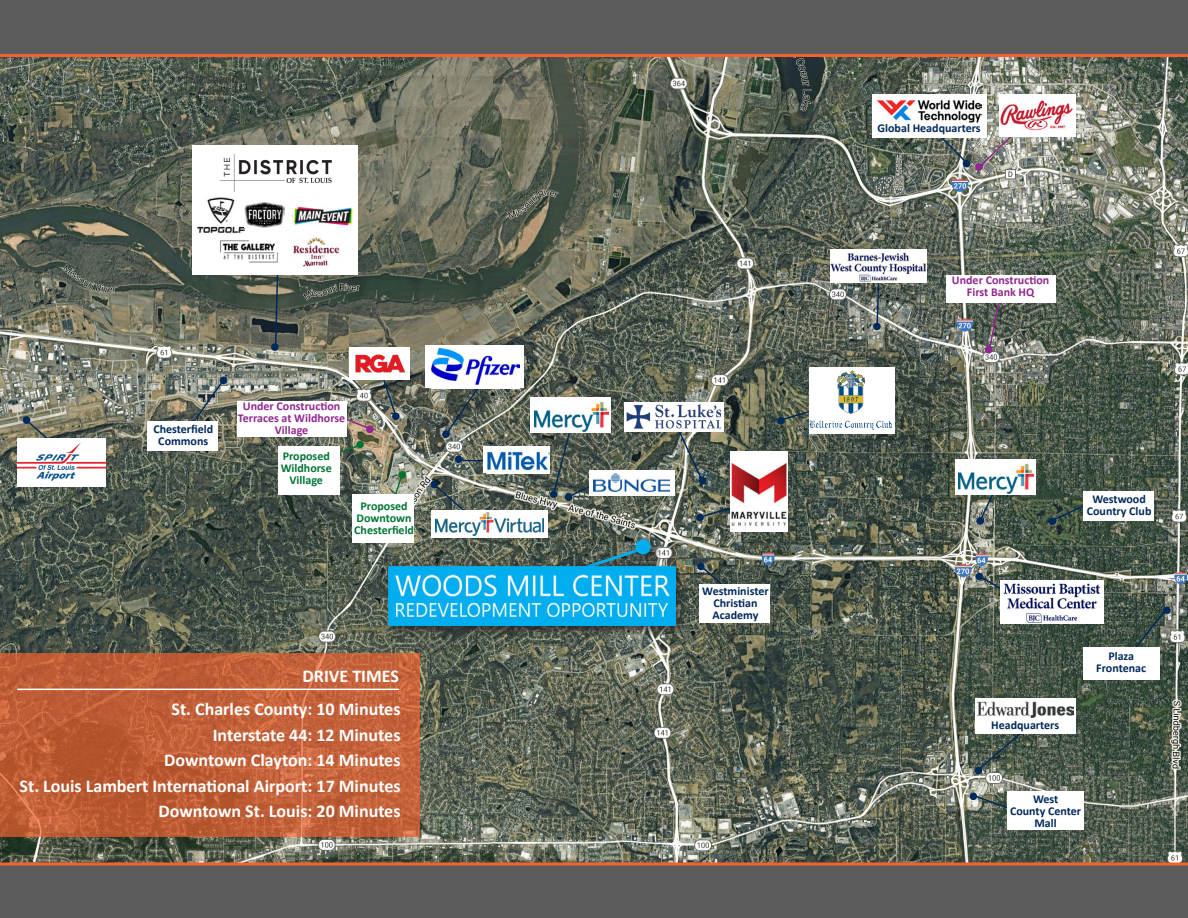
<style>
.page{position:relative;width:1188px;height:918px;background:#fff}
.page>*{position:absolute;margin:0;border:0;box-sizing:border-box;transform-origin:0 0}
.t1{font:700 18px "Calibri";color:#fff}
.t2{font:700 12px "Calibri";color:#00295c}
.t3{font:700 12px "Calibri";color:#90268f}
.t4{font:700 12px "Calibri";color:#007434}
.t5{font:12px "Franklin Gothic";color:#383839}
</style>
<div class="page">
<img style="left:0;top:57px;width:1188px;height:805px">
<svg style="left:490px;top:543px;width:142px;height:19px;background:#516056"></svg>
<div style="left:696px;top:514px;width:8px;height:7px;background:#00295c;border-radius:50%"></div>
<svg style="left:699px;top:492px;width:32px;height:27px"></svg>
<img style="left:731px;top:452px;width:57px;height:80px">
<svg style="left:699px;top:477px;width:8px;height:8px"></svg>
<svg style="left:670px;top:432px;width:34px;height:51px;background:#697268"></svg>
<div style="left:624px;top:402px;width:100px;height:30px;background:#fff"></div>
<img style="left:626px;top:404px;width:95px;height:25px">
<div style="left:565px;top:493px;width:7px;height:8px;background:#00295c;border-radius:50%"></div>
<div style="left:590px;top:470px;width:85px;height:25px;background:#fff"></div>
<img style="left:624px;top:479px;width:45px;height:13px">
<div style="left:550px;top:491px;width:7px;height:7px;background:#00295c;border-radius:50%"></div>
<svg style="left:552px;top:427px;width:72px;height:72px;background:#6c7671"></svg>
<div style="left:531px;top:397px;width:80px;height:36px;background:#fff"></div>
<img style="left:534px;top:401px;width:75px;height:30px">
<div style="left:777px;top:417px;width:8px;height:8px;background:#00295c;border-radius:50%"></div>
<svg style="left:779px;top:397px;width:30px;height:25px"></svg>
<div style="left:809px;top:367px;width:86px;height:67px;background:#fff"></div>
<img style="left:810px;top:371px;width:82px;height:58px">
<svg style="left:385px;top:471px;width:22px;height:23px"></svg>
<div style="left:353px;top:494px;width:61px;height:48px;background:#fff"></div>
<svg style="left:976px;top:517px;width:8px;height:8px"></svg>
<svg style="left:978px;top:495px;width:30px;height:28px"></svg>
<div style="left:955px;top:459px;width:80px;height:36px;background:#fff"></div>
<img style="left:959px;top:463px;width:74px;height:30px">
<svg style="left:976px;top:573px;width:64px;height:39px"></svg>
<img style="left:1001px;top:580px;width:103px;height:44px">
<svg style="left:442px;top:430px;width:8px;height:8px"></svg>
<svg style="left:444px;top:388px;width:46px;height:48px;background:#5d655c"></svg>
<div style="left:425px;top:346px;width:99px;height:42px;background:#fff"></div>
<img style="left:431px;top:348px;width:89px;height:37px">
<img style="left:349px;top:347px;width:60px;height:33px">
<svg style="left:271px;top:343px;width:8px;height:8px"></svg>
<svg style="left:274px;top:275px;width:6px;height:74px"></svg>
<div style="left:192px;top:145px;width:166px;height:130px;background:#fff"></div>
<img style="left:220px;top:154px;width:112px;height:37px">
<img style="left:197px;top:197px;width:47px;height:37px">
<img style="left:245px;top:202px;width:39px;height:26px">
<img style="left:292px;top:206px;width:62px;height:20px">
<img style="left:293px;top:237px;width:47px;height:30px">
<img style="left:220px;top:240px;width:58px;height:23px">
<div style="left:220px;top:377px;width:7px;height:7px;background:#00295c;border-radius:50%"></div>
<svg style="left:187px;top:379px;width:38px;height:52px;background:#797e75"></svg>
<svg style="left:969px;top:792px;width:39px;height:28px"></svg>
<div style="left:1008px;top:791px;width:76px;height:38px;background:#fff"></div>
<div style="left:147px;top:421px;width:71px;height:29px;background:#fff"></div>
<svg style="left:294px;top:440px;width:70px;height:30px"></svg>
<div style="left:278px;top:446px;width:61px;height:48px;background:#fff"></div>
<img style="left:306px;top:350px;width:92px;height:84px">
<div style="left:237px;top:401px;width:110px;height:35px;background:#fff"></div>
<svg style="left:984px;top:302px;width:18px;height:52px"></svg>
<div style="left:946px;top:275px;width:110px;height:27px;background:#fff"></div>
<svg style="left:975px;top:106px;width:67px;height:65px;background:#a2a19b"></svg>
<div style="left:999px;top:94px;width:76px;height:43px;background:#fff"></div>
<img style="left:1000px;top:100px;width:74px;height:31px">
<svg style="left:1121px;top:606px;width:50px;height:59px;background:#4a5a50"></svg>
<div style="left:1083px;top:648px;width:77px;height:32px;background:#fff"></div>
<div style="left:1049px;top:518px;width:7px;height:7px;background:#00295c;border-radius:50%"></div>
<svg style="left:1050px;top:490px;width:64px;height:33px"></svg>
<div style="left:1083px;top:492px;width:71px;height:29px;background:#fff"></div>
<div style="left:697px;top:563px;width:8px;height:7px;background:#00295c;border-radius:50%"></div>
<svg style="left:699px;top:564px;width:49px;height:20px"></svg>
<div style="left:699px;top:584px;width:70px;height:39px;background:#fff"></div>
<div style="left:430px;top:481px;width:8px;height:7px;background:#00295c;border-radius:50%"></div>
<svg style="left:433px;top:483px;width:49px;height:27px"></svg>
<div style="left:432px;top:510px;width:116px;height:27px;background:#fff"></div>
<img style="left:435px;top:513px;width:109px;height:23px">
<div style="left:384px;top:562px;width:303px;height:76px;background:#231f20;opacity:.75"></div>
<img style="left:388px;top:566px;width:287px;height:60px">
<div style="left:632px;top:535px;width:30px;height:31px;background:#231f20;opacity:.75"></div>
<div style="left:636px;top:539px;width:15px;height:15px;background:#00aeef;border-radius:50%"></div>
<div style="left:23px;top:416px;width:7px;height:8px;background:#00295c;border-radius:50%"></div>
<svg style="left:25px;top:419px;width:49px;height:19px"></svg>
<div style="left:17px;top:438px;width:89px;height:49px;background:#fff"></div>
<img style="left:17px;top:442px;width:89px;height:39px">
<svg style="left:974px;top:714px;width:68px;height:61px;background:#505e52"></svg>
<div style="left:975px;top:698px;width:101px;height:36px;background:#fff"></div>
<img style="left:978px;top:702px;width:95px;height:16px">
<div style="left:455px;top:456px;width:7px;height:7px;background:#00295c;border-radius:50%"></div>
<svg style="left:456px;top:459px;width:27px;height:4px"></svg>
<div style="left:483px;top:447px;width:67px;height:26px;background:#fff"></div>
<img style="left:487px;top:451px;width:63px;height:22px">
<div style="left:873px;top:323px;width:8px;height:7px;background:#00295c;border-radius:50%"></div>
<svg style="left:876px;top:283px;width:5px;height:45px"></svg>
<img style="left:830px;top:249px;width:97px;height:34px">
<div style="left:963px;top:160px;width:7px;height:7px;background:#00295c;border-radius:50%"></div>
<svg style="left:918px;top:138px;width:51px;height:27px"></svg>
<div style="left:872px;top:94px;width:114px;height:44px;background:#fff"></div>
<img style="left:876px;top:99px;width:106px;height:25px">
<svg style="left:0;top:653px;width:419px;height:184px;background:#c05f38"></svg>
<hr style="left:17px;top:689px;width:382px;height:1px;background:#fff">
<div style="left:0;top:864px;width:1188px;height:54px;background:#5c5c5c"></div>
<svg style="left:0;top:862px;width:1188px;height:4px;background:#cb6139"></svg>
<div style="left:0;top:0;width:1188px;height:54px;background:#5c5c5c"></div>
<hr style="left:0;top:54px;width:1188px;height:3px;background:#f26230">
<p class="t5" style="left:189px;top:72px;width:56px">St. Charles</p>
<p class="t5" style="left:199px;top:84px;width:36px">County</p>
<p class="t2" style="left:153px;top:420px;width:61px">Chesterfield</p>
<p class="t2" style="left:158px;top:432px;width:52px">Commons</p>
<p class="t3" style="left:243px;top:397px;width:99px">Under Construction</p>
<p class="t3" style="left:238px;top:409px;width:109px">Terraces at Wildhorse</p>
<p class="t3" style="left:275px;top:421px;width:35px">Village</p>
<p class="t4" style="left:283px;top:448px;width:49px">Proposed</p>
<p class="t4" style="left:281px;top:460px;width:53px">Wildhorse</p>
<p class="t4" style="left:290px;top:472px;width:35px">Village</p>
<p class="t4" style="left:361px;top:498px;width:49px">Proposed</p>
<p class="t4" style="left:357px;top:510px;width:57px">Downtown</p>
<p class="t4" style="left:354px;top:522px;width:61px">Chesterfield</p>
<p class="t1" style="left:303px;top:663px;width:98px">DRIVE TIMES</p>
<p class="t1" style="left:172px;top:696px;width:231px">St. Charles County: 10 Minutes</p>
<p class="t1" style="left:213px;top:722px;width:189px">Interstate 44: 12 Minutes</p>
<p class="t1" style="left:164px;top:747px;width:238px">Downtown Clayton: 14 Minutes</p>
<p class="t1" style="left:20px;top:773px;width:382px">St. Louis Lambert International Airport: 17 Minutes</p>
<p class="t1" style="left:159px;top:798px;width:243px">Downtown St. Louis: 20 Minutes</p>
<p class="t2" style="left:702px;top:583px;width:68px">Westminister</p>
<p class="t2" style="left:713px;top:595px;width:46px">Christian</p>
<p class="t2" style="left:713px;top:607px;width:47px">Academy</p>
<p class="t2" style="left:878px;top:119px;width:105px">Global Headquarters</p>
<p class="t3" style="left:952px;top:272px;width:99px">Under Construction</p>
<p class="t3" style="left:967px;top:284px;width:69px">First Bank HQ</p>
<p class="t2" style="left:1092px;top:491px;width:55px">Westwood</p>
<p class="t2" style="left:1087px;top:503px;width:66px">Country Club</p>
<p class="t2" style="left:991px;top:716px;width:70px">Headquarters</p>
<p class="t2" style="left:1108px;top:647px;width:27px">Plaza</p>
<p class="t2" style="left:1096px;top:659px;width:51px">Frontenac</p>
<p class="t2" style="left:1033px;top:791px;width:27px">West</p>
<p class="t2" style="left:1010px;top:803px;width:73px">County Center</p>
<p class="t2" style="left:1035px;top:815px;width:24px">Mall</p>
</div>
